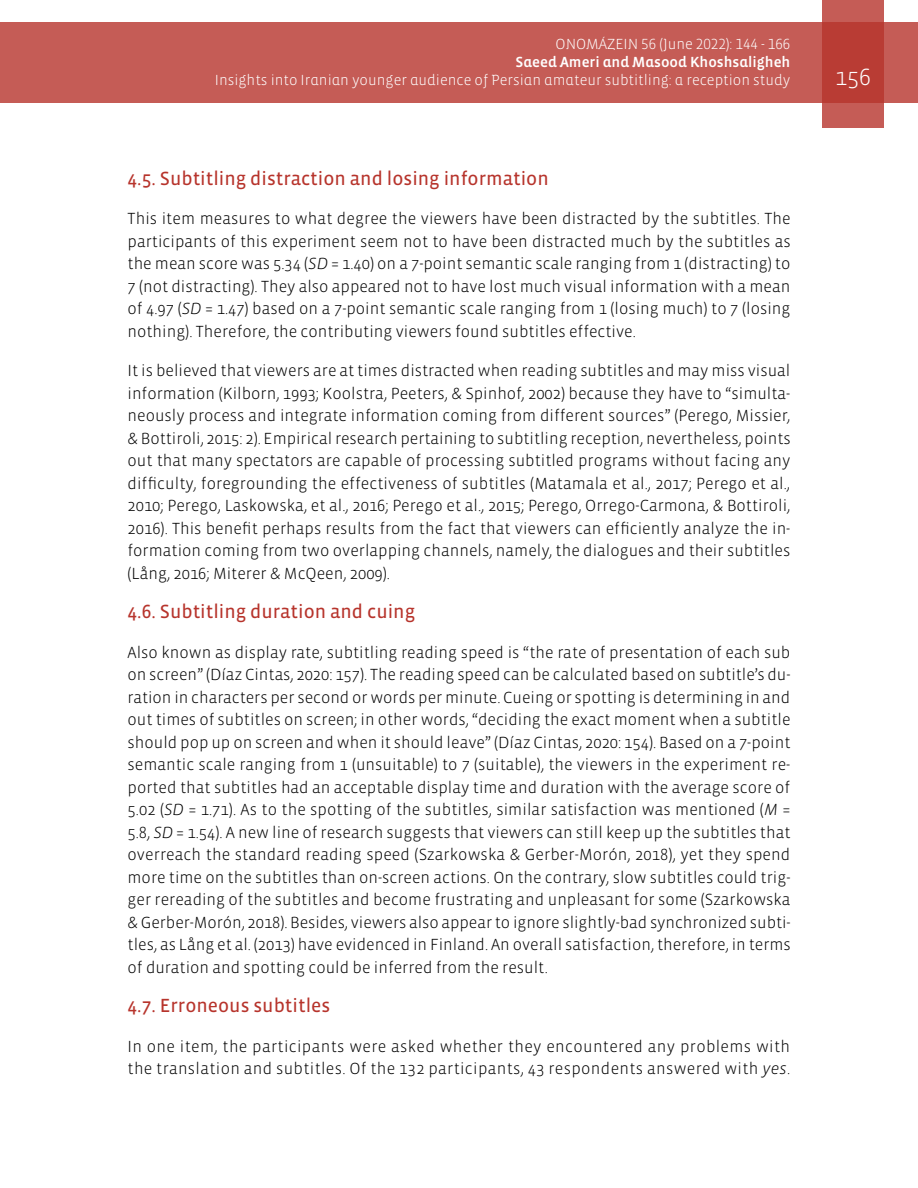
<style>
.page{position:relative;width:918px;height:1188px;background:#fff}
.page>*{position:absolute;margin:0;border:0;box-sizing:border-box;transform-origin:0 0}
.t1{font:300 24px "Vista Sans";color:#fff}
.t2{font:19.5px "Vista Sans Reg";color:#b7342c}
.t3{font:300 16.5px/22.5px "Vista Sans";color:#000;text-align:justify}
.t4{font:300 16.5px/22.5px "Vista Sans";letter-spacing:.02em;color:#000}
.t5{font:300 15px "Vista Sans Alt";color:#fff}
.t6{font:15px "Vista Sans Alt Med";color:#fff}
.s1{font-style:italic}
</style>
<div class="page">
<div style="left:0;top:23px;width:918px;height:80px;background:#c55c56"></div>
<svg style="left:822px;top:0;width:62px;height:128px;background:#bd4740"></svg>
<p class="t5" style="left:556px;top:37px;width:236px">ONOMÁZEIN 56 (June 2022): 144 - 166</p>
<p class="t6" style="left:516px;top:55px;width:276px">Saeed Ameri and Masood Khoshsaligheh</p>
<p class="t5" style="left:215px;top:73px;width:577px">Insights into Iranian younger audience of Persian amateur subtitling: a reception study</p>
<h1 class="t1" style="left:835px;top:65px;width:37px">156</h1>
<p class="t2" style="left:128px;top:168px;width:423px">4.5. Subtitling distraction and losing information</p>
<p class="t3" style="left:128px;top:208px;width:665px">This item measures to what degree the viewers have been distracted by the subtitles. The participants of this experiment seem not to have been distracted much by the subtitles as the mean score was 5.34 (<span class="s1">SD</span> = 1.40) on a 7-point semantic scale ranging from 1 (distracting) to 7 (not distracting). They also appeared not to have lost much visual information with a mean of 4.97 (<span class="s1">SD</span> = 1.47) based on a 7-point semantic scale ranging from 1 (losing much) to 7 (losing nothing). Therefore, the contributing viewers found subtitles effective.</p>
<p class="t3" style="left:128px;top:360px;width:665px">It is believed that viewers are at times distracted when reading subtitles and may miss visual information (Kilborn, 1993; Koolstra, Peeters, &amp; Spinhof, 2002) because they have to “simulta&shy;neously process and integrate information coming from different sources” (Perego, Missier, &amp; Bottiroli, 2015: 2). Empirical research pertaining to subtitling reception, nevertheless, points out that many spectators are capable of processing subtitled programs without facing any difficulty, foregrounding the effectiveness of subtitles (Matamala et al., 2017; Perego et al., 2010; Perego, Laskowska, et al., 2016; Perego et al., 2015; Perego, Orrego-Carmona, &amp; Bottiroli, 2016). This benefit perhaps results from the fact that viewers can efficiently analyze the in&shy;formation coming from two overlapping channels, namely, the dialogues and their subtitles (Lång, 2016; Miterer &amp; McQeen, 2009).</p>
<p class="t2" style="left:128px;top:602px;width:289px">4.6. Subtitling duration and cuing</p>
<p class="t3" style="left:128px;top:641px;width:665px">Also known as display rate, subtitling reading speed is “the rate of presentation of each sub on screen” (Díaz Cintas, 2020: 157). The reading speed can be calculated based on subtitle’s du&shy;ration in characters per second or words per minute. Cueing or spotting is determining in and out times of subtitles on screen; in other words, “deciding the exact moment when a subtitle should pop up on screen and when it should leave” (Díaz Cintas, 2020: 154). Based on a 7-point semantic scale ranging from 1 (unsuitable) to 7 (suitable), the viewers in the experiment re&shy;ported that subtitles had an acceptable display time and duration with the average score of 5.02 (<span class="s1">SD</span> = 1.71). As to the spotting of the subtitles, similar satisfaction was mentioned (<span class="s1">M</span> = 5.8, <span class="s1">SD</span> = 1.54). A new line of research suggests that viewers can still keep up the subtitles that overreach the standard reading speed (Szarkowska &amp; Gerber-Morón, 2018), yet they spend more time on the subtitles than on-screen actions. On the contrary, slow subtitles could trig&shy;ger rereading of the subtitles and become frustrating and unpleasant for some (Szarkowska &amp; Gerber-Morón, 2018). Besides, viewers also appear to ignore slightly-bad synchronized subti&shy;tles, as Lång et al. (2013) have evidenced in Finland. An overall satisfaction, therefore, in terms of duration and spotting could be inferred from the result.</p>
<p class="t2" style="left:128px;top:996px;width:204px">4.7. Erroneous subtitles</p>
<p class="t4" style="left:128px;top:1035px;width:664px">In one item, the participants were asked whether they encountered any problems with the translation and subtitles. Of the 132 participants, 43 respondents answered with <span class="s1">yes</span>.</p>
</div>
